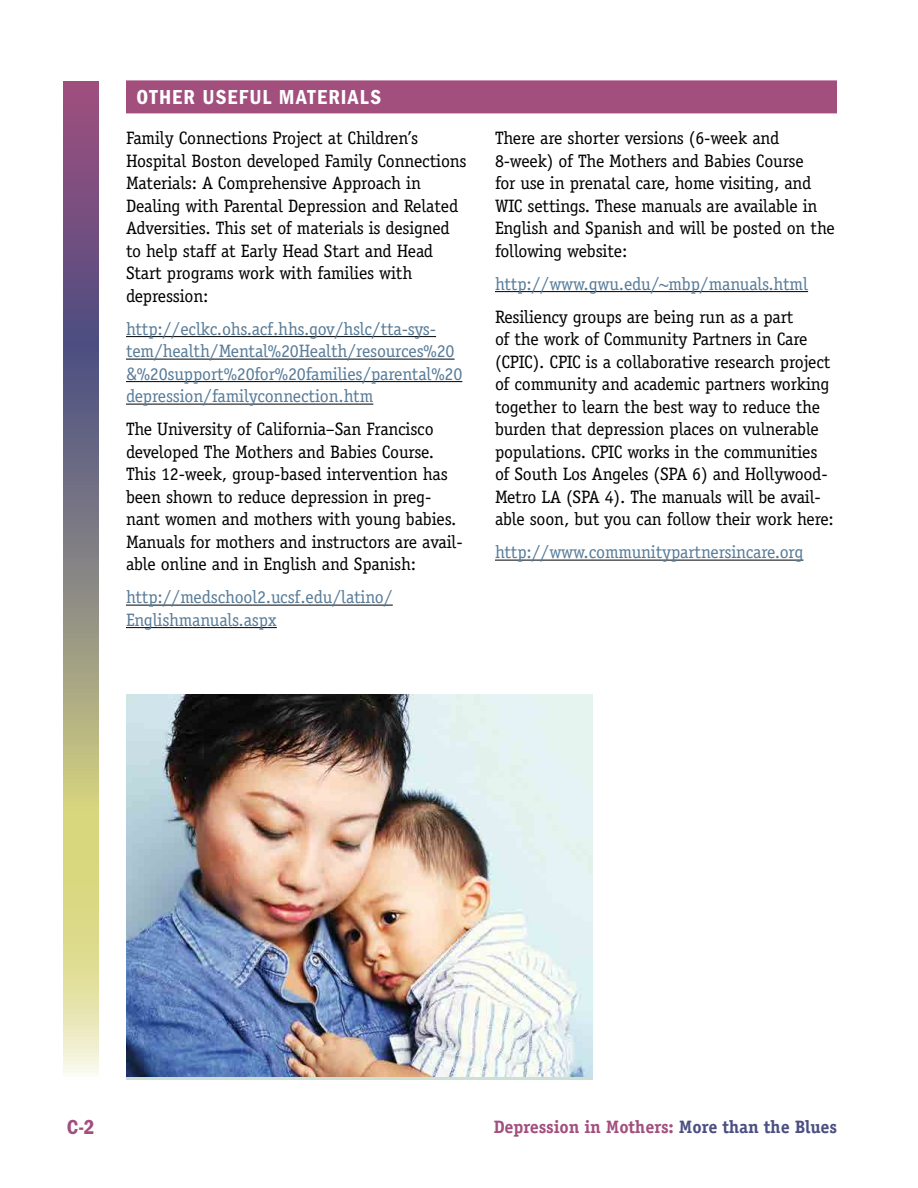
<style>
.page{position:relative;width:918px;height:1188px;background:#fff}
.page>*{position:absolute;margin:0;border:0;box-sizing:border-box;transform-origin:0 0}
.t1{font:21px "ITC Franklin Gothic Std Dm Cd";letter-spacing:.045em;color:#fff}
.t2{font:21px "ITC Franklin Gothic Std Dm Cd";color:#a24f7d}
.t3{font:18px/22.5px "Officina Serif Std";letter-spacing:-.01em;color:#000}
.t4{font:18px/22.5px "Officina Serif Std";letter-spacing:-.01em;color:#577b98}
.t5{font:700 18px "Officina Serif Std";letter-spacing:-.01em;color:#a24f7d}
.s1{color:#4b4e81}
</style>
<div class="page">
<svg style="left:63px;top:81px;width:36px;height:992px;background:#9c9188"></svg>
<hr style="left:126px;top:336px;width:310px;height:1px;background:#000">
<hr style="left:126px;top:359px;width:329px;height:1px;background:#000">
<hr style="left:126px;top:381px;width:336px;height:1px;background:#000">
<hr style="left:126px;top:404px;width:247px;height:1px;background:#000">
<hr style="left:126px;top:605px;width:267px;height:1px;background:#000">
<hr style="left:126px;top:627px;width:151px;height:1px;background:#000">
<hr style="left:495px;top:291px;width:313px;height:1px;background:#000">
<hr style="left:495px;top:560px;width:308px;height:1px;background:#000">
<div style="left:126px;top:80px;width:711px;height:33px;background:#a24f7d"></div>
<img style="left:126px;top:695px;width:467px;height:381px">
<p class="t1" style="left:136px;top:85px;width:246px">O T HE R USE F UL M AT E RI A L S</p>
<p class="t3" style="left:126px;top:127px;width:342px">Family Connections Project at Children’s Hospital Boston developed Family Connections Materials: A Comprehensive Approach in Dealing with Parental Depression and Related Adversities. This set of materials is designed to help staff at Early Head Start and Head Start programs work with families with depression:</p>
<p class="t4" style="left:126px;top:317px;width:338px">http://eclkc.ohs.acf.hhs.gov/hslc/tta-sys&shy;tem/health/Mental%20Health/resources%20 &amp;%20support%20for%20families/parental%20 depression/familyconnection.htm</p>
<p class="t3" style="left:126px;top:418px;width:337px">The University of California–San Francisco developed The Mothers and Babies Course.<br>This 12-week, group-based intervention has been shown to reduce depression in preg&shy;nant women and mothers with young babies.<br>Manuals for mothers and instructors are avail&shy;able online and in English and Spanish:</p>
<p class="t4" style="left:126px;top:586px;width:268px">http://medschool2.ucsf.edu/latino/<br>Englishmanuals.aspx</p>
<p class="t3" style="left:495px;top:127px;width:341px">There are shorter versions (6-week and 8-week) of The Mothers and Babies Course<br>for use in prenatal care, home visiting, and WIC settings. These manuals are available in English and Spanish and will be posted on the following website:</p>
<p class="t4" style="left:495px;top:272px;width:315px">http://www.gwu.edu/~mbp/manuals.html</p>
<p class="t3" style="left:495px;top:305px;width:340px">Resiliency groups are being run as a part<br>of the work of Community Partners in Care (CPIC). CPIC is a collaborative research project of community and academic partners working together to learn the best way to reduce the burden that depression places on vulnerable populations. CPIC works in the communities of South Los Angeles (SPA 6) and Hollywood-Metro LA (SPA 4). The manuals will be avail&shy;able soon, but you can follow their work here:</p>
<p class="t4" style="left:495px;top:541px;width:310px">http://www.communitypartnersincare.org</p>
<p class="t2" style="left:67px;top:1115px;width:29px">C-2</p>
<p class="t5" style="left:494px;top:1116px;width:345px">Depression in Mothers: <span class="s1">More than the Blues</span></p>
</div>
